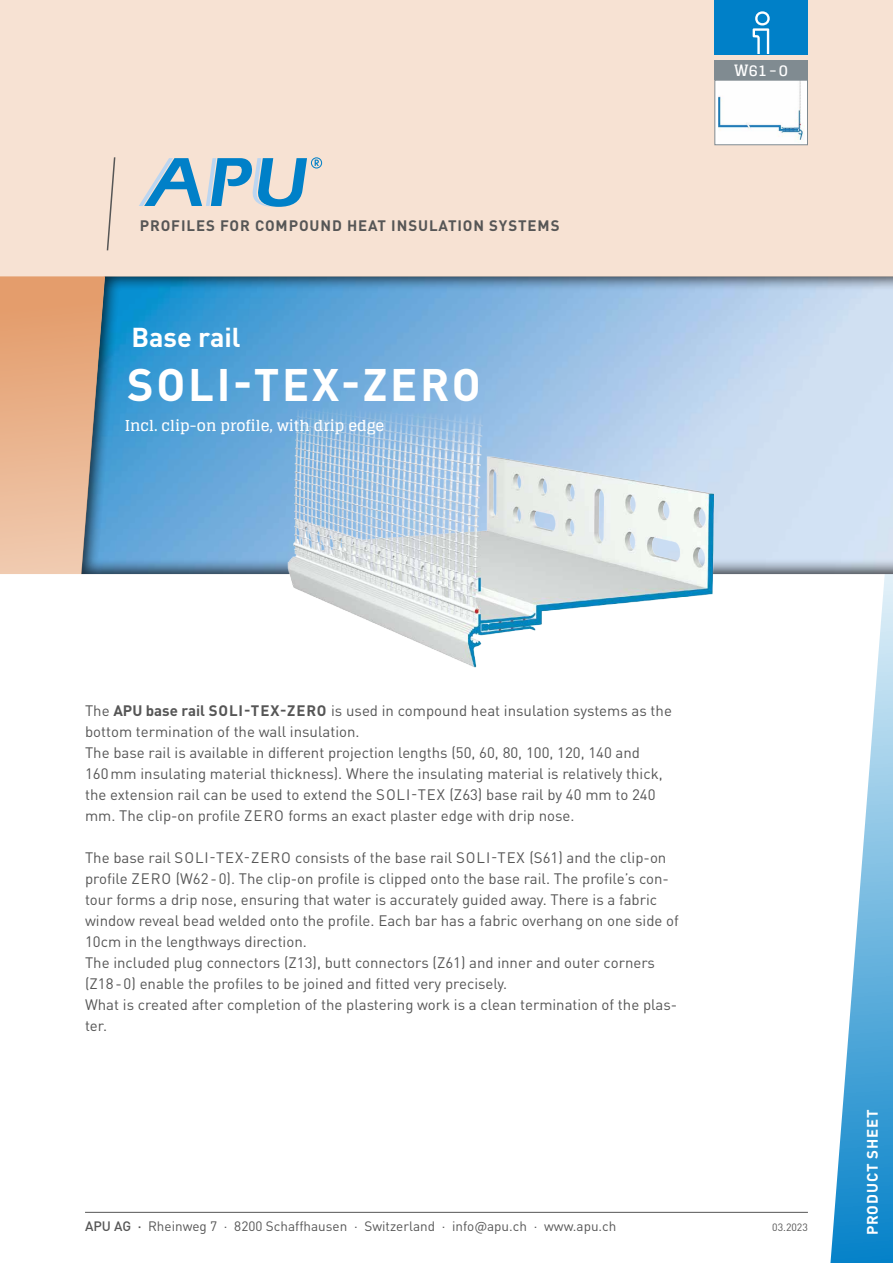
<style>
.page{position:relative;width:893px;height:1263px;background:#fff}
.page>*{position:absolute;margin:0;border:0;box-sizing:border-box;transform-origin:0 0}
.t1{font:700 45px "DIN Pro";letter-spacing:.06em;color:#fff}
.t2{font:700 27px "DIN Pro";color:#fff}
.t3{font:700 15.6px "Glegoo";color:#fff}
.t4{font:15px/21px "DIN Pro";color:#565656}
.t5{font:700 15px "DIN Pro";letter-spacing:.06em;color:#565656}
.t6{font:700 15px "Glegoo";color:#fff}
.t7{font:700 15px "DIN Pro";letter-spacing:.06em;color:#fff}
.t8{font:13.5px "DIN Pro";color:#565656}
.t9{font:10.5px "DIN Pro";color:#565656}
.s1{font-weight:700}
.s2{font-weight:500}
</style>
<div class="page">
<hr style="left:85px;top:1212px;width:723px;height:1px;background:#565656">
<div style="left:0;top:0;width:893px;height:276px;background:#f7e2d3"></div>
<svg style="left:830px;top:575px;width:63px;height:688px"></svg>
<svg style="left:139px;top:157px;width:183px;height:50px"></svg>
<svg style="left:106px;top:157px;width:10px;height:94px"></svg>
<svg style="left:81px;top:276px;width:812px;height:299px;background:#87b8dc"></svg>
<svg style="left:0;top:276px;width:105px;height:298px;background:#d9ab8a"></svg>
<div style="left:714px;top:0;width:94px;height:54px;background:#0080c8"></div>
<svg style="left:753px;top:11px;width:17px;height:43px"></svg>
<div style="left:714px;top:60px;width:94px;height:20px;background:#808b91"></div>
<div style="left:715px;top:80px;width:92px;height:65px;background:#fff"></div>
<img style="left:719px;top:82px;width:86px;height:61px">
<div style="left:714px;top:80px;width:94px;height:65px;border:1px solid #808b91"></div>
<img style="left:265px;top:294px;width:468px;height:374px">
<p class="t5" style="left:140px;top:213px;width:421px">PROFILES FOR COMPOUND HEAT INSULATION SYSTEMS</p>
<h2 class="t2" style="left:131px;top:314px;width:111px">Base rail</h2>
<h1 class="t1" style="left:127px;top:347px;width:355px">SOLI-TEX-ZERO</h1>
<p class="t6" style="left:125px;top:417px;width:261px">Incl. clip-on profile, with drip edge</p>
<p class="t3" style="left:734px;top:61px;width:55px">W61-0</p>
<p class="t4" style="left:85px;top:699px;width:588px">The <span class="s1">APU base rail SOLI-TEX-ZERO</span> is used in compound heat insulation systems as the bottom termination of the wall insulation.<br>The base rail is available in different projection lengths (50, 60, 80, 100, 120, 140 and 160mm insulating material thickness). Where the insulating material is relatively thick, the extension rail can be used to extend the SOLI-TEX (Z63) base rail by 40 mm to 240 mm. The clip-on profile ZERO forms an exact plaster edge with drip nose.</p>
<p class="t4" style="left:85px;top:846px;width:595px">The base rail SOLI-TEX-ZERO consists of the base rail SOLI-TEX (S61) and the clip-on profile ZERO (W62-0). The clip-on profile is clipped onto the base rail. The profile’s con&shy;tour forms a drip nose, ensuring that water is accurately guided away. There is a fabric window reveal bead welded onto the profile. Each bar has a fabric overhang on one side of 10cm in the lengthways direction.<br>The included plug connectors (Z13), butt connectors (Z61) and inner and outer corners (Z18-0) enable the profiles to be joined and fitted very precisely.<br>What is created after completion of the plastering work is a clean termination of the plas&shy;ter.</p>
<p class="t8" style="left:85px;top:1215px;width:533px"><span class="s2">APU AG ·</span> Rheinweg 7 · 8200 Schaffhausen · Switzerland · info@apu.ch · www.apu.ch</p>
<p class="t9" style="left:772px;top:1219px;width:37px">03.2023</p>
<p class="t7" style="left:860px;top:1235px;width:128px;rotate:-90deg">PRODUCT SHEET</p>
</div>
